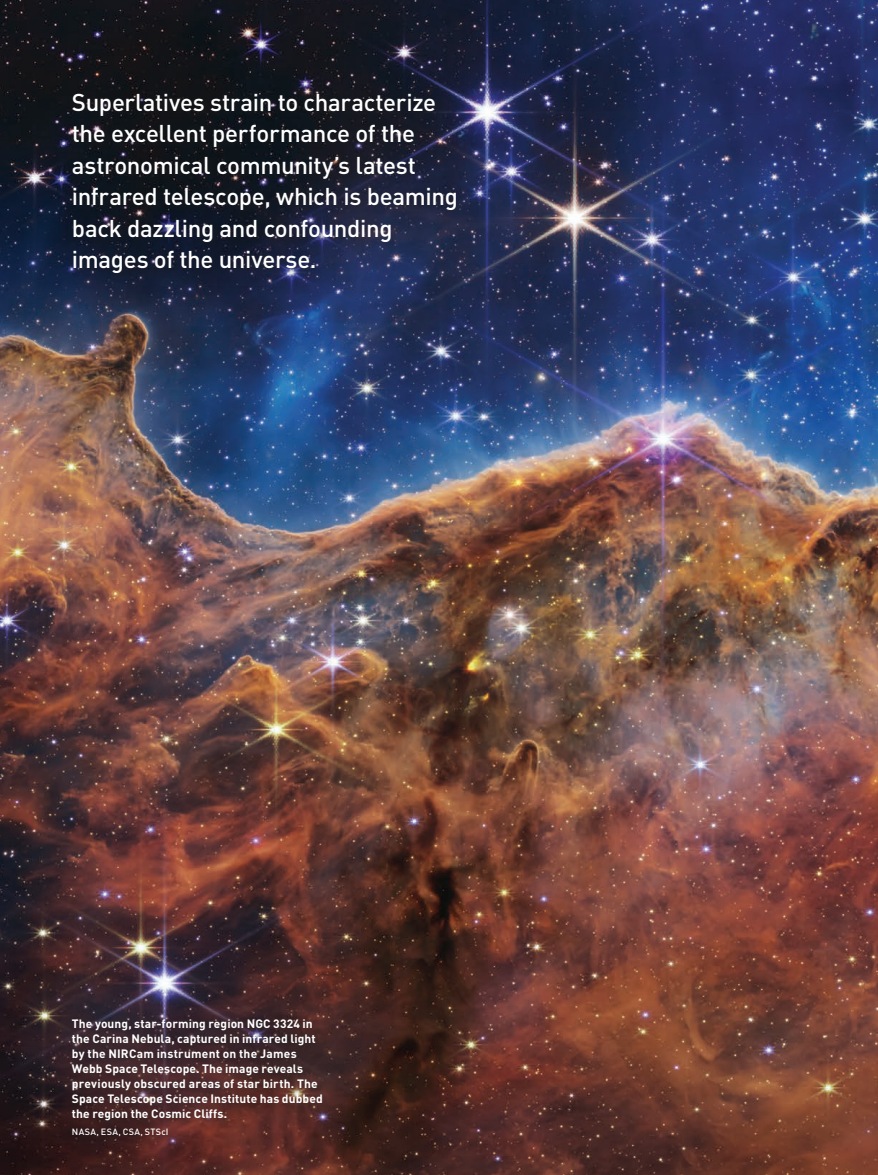
<style>
.page{position:relative;width:878px;height:1175px;background:#fff}
.page>*{position:absolute;margin:0;border:0;box-sizing:border-box;transform-origin:0 0}
._2-Dek{font:500 24px/31.5px "DINOT";letter-spacing:-.015em;color:#fff}
._5-Caption_reverse{font:700 12px/15px "DINOT";letter-spacing:.01em;color:#fff}
._5-Credit_reverse{font:500 9px "DINOT";letter-spacing:.035em;color:#fff}
</style>
<div class="page">
<img style="left:0;top:0;width:878px;height:1174px">
<div style="left:70px;top:90px;width:395px;height:193px;background:#231f20;opacity:.5"></div>
<div style="left:67px;top:1014px;width:266px;height:132px;background:#231f20;opacity:.75"></div>
<p class="_2-Dek" style="left:72px;top:86px;width:387px">Superlatives strain to characterize the excellent performance of the astronomical community’s latest infrared telescope, which is beaming back dazzling and confounding images of the universe.</p>
<p class="_5-Caption_reverse" style="left:72px;top:1015px;width:252px">The young, star-forming region NGC 3324 in the Carina Nebula, captured in infrared light by the NIRCam instrument on the James Webb Space Telescope. The image reveals previously obscured areas of star birth. The Space Telescope Science Institute has dubbed the region the Cosmic Cliffs.</p>
<p class="_5-Credit_reverse" style="left:72px;top:1125px;width:98px">NASA, ESA, CSA, STScI</p>
</div>
